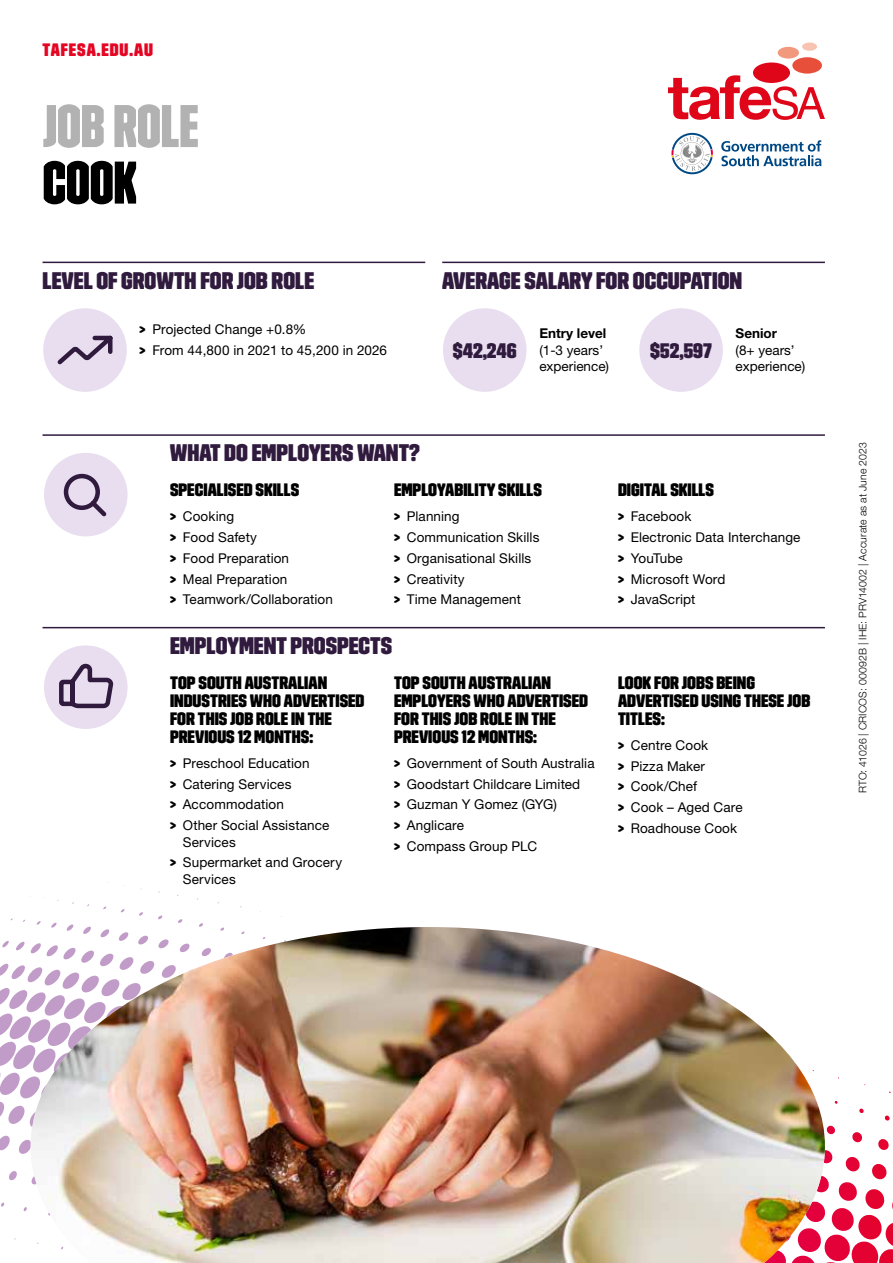
<style>
.page{position:relative;width:893px;height:1263px;background:#fff}
.page>*{position:absolute;margin:0;border:0;box-sizing:border-box;transform-origin:0 0}
.t1{font:60px "Trim Poster Lean";letter-spacing:-.005em;color:#b3b2b2}
.t2{font:60px "Trim Poster Lean";color:#000}
.t3{font:24px "Trim Poster Average";color:#301b3e}
.t4{font:21px "Trim Poster Average";color:#301b3e}
.t5{font:18px/18px "Trim Poster Average";color:#000}
.t6{font:18px "Trim Poster Average";letter-spacing:.05em;color:#e40523}
.t7{font:13.5px/20.7px "Helvetica Neue LT Std";letter-spacing:.01em;color:#000}
.t8{font:700 13.5px "Helvetica Neue LT Std";color:#000}
.t9{font:300 10.5px "Helvetica Neue LT Std";letter-spacing:.015em;color:#000}
.s1{font-family:"Trim Poster Average"}
</style>
<div class="page">
<svg style="left:10px;top:882px;width:272px;height:38px"></svg>
<hr style="left:43px;top:262px;width:382px;height:1px;background:#301b3e">
<hr style="left:442px;top:262px;width:383px;height:1px;background:#301b3e">
<div style="left:443px;top:308px;width:83px;height:84px;background:#e8deef;border-radius:50%"></div>
<div style="left:43px;top:308px;width:84px;height:84px;background:#e8deef;border-radius:50%"></div>
<svg style="left:57px;top:335px;width:56px;height:30px"></svg>
<div style="left:639px;top:308px;width:84px;height:84px;background:#e8deef;border-radius:50%"></div>
<img style="left:31px;top:927px;width:794px;height:336px">
<hr style="left:43px;top:434px;width:782px;height:2px;background:#301b3e">
<hr style="left:43px;top:627px;width:782px;height:1px;background:#301b3e">
<div style="left:44px;top:453px;width:84px;height:83px;background:#e8deef;border-radius:50%"></div>
<svg style="left:63px;top:473px;width:44px;height:44px"></svg>
<div style="left:44px;top:645px;width:84px;height:84px;background:#e8deef;border-radius:50%"></div>
<svg style="left:59px;top:663px;width:56px;height:66px"></svg>
<svg style="left:668px;top:75px;width:157px;height:45px"></svg>
<div style="left:753px;top:63px;width:37px;height:20px;background:#e00619;border-radius:50%"></div>
<div style="left:792px;top:57px;width:30px;height:17px;background:#e74f3a;border-radius:50%"></div>
<div style="left:778px;top:47px;width:21px;height:12px;background:#f1987d;border-radius:50%"></div>
<div style="left:802px;top:43px;width:15px;height:8px;background:#f8c4b1;border-radius:50%"></div>
<svg style="left:721px;top:140px;width:100px;height:26px"></svg>
<svg style="left:671px;top:133px;width:42px;height:41px"></svg>
<h3 class="t6" style="left:43px;top:41px;width:112px">TAFESA.EDU.AU</h3>
<h1 class="t1" style="left:43px;top:97px;width:158px">JOB ROLE</h1>
<h1 class="t2" style="left:43px;top:153px;width:96px">COOK</h1>
<h2 class="t3" style="left:43px;top:268px;width:273px">LEVEL OF GROWTH FOR JOB ROLE</h2>
<h2 class="t3" style="left:442px;top:268px;width:301px">AVERAGE SALARY FOR OCCUPATION</h2>
<p class="t8" style="left:539px;top:325px;width:69px">Entry level</p>
<p class="t7" style="left:539px;top:342px;width:71px;line-height:16.5px">(1-3 years’ experience)</p>
<p class="t7" style="left:140px;top:319px;width:249px"><span class="s1">&gt;</span> Projected Change +0.8%<br><span class="s1">&gt;</span> From 44,800 in 2021 to 45,200 in 2026</p>
<p class="t8" style="left:736px;top:325px;width:43px">Senior</p>
<p class="t7" style="left:736px;top:342px;width:71px;line-height:16.5px">(8+ years’ experience)</p>
<h3 class="t4" style="left:453px;top:340px;width:66px">$42,246</h3>
<h3 class="t4" style="left:650px;top:340px;width:63px">$52,597</h3>
<h2 class="t3" style="left:170px;top:441px;width:252px">WHAT DO EMPLOYERS WANT?</h2>
<h3 class="t5" style="left:170px;top:481px;width:131px">SPECIALISED SKILLS</h3>
<p class="t7" style="left:170px;top:506px;width:164px"><span class="s1">&gt;</span> Cooking<br><span class="s1">&gt;</span> Food Safety<br><span class="s1">&gt;</span> Food Preparation<br><span class="s1">&gt;</span> Meal Preparation<br><span class="s1">&gt;</span> Teamwork/Collaboration</p>
<h3 class="t5" style="left:394px;top:481px;width:149px">EMPLOYABILITY SKILLS</h3>
<p class="t7" style="left:394px;top:506px;width:147px"><span class="s1">&gt;</span> Planning<br><span class="s1">&gt;</span> Communication Skills <span class="s1">&gt;</span> Organisational Skills <span class="s1">&gt;</span> Creativity<br><span class="s1">&gt;</span> Time Management</p>
<h2 class="t3" style="left:170px;top:633px;width:223px">EMPLOYMENT PROSPECTS</h2>
<h3 class="t5" style="left:170px;top:674px;width:196px">TOP SOUTH AUSTRALIAN<br>INDUSTRIES WHO ADVERTISED<br>FOR THIS JOB ROLE IN THE<br>PREVIOUS 12 MONTHS:</h3>
<p class="t7" style="left:170px;top:753px;width:161px"><span class="s1">&gt;</span> Preschool Education<br><span class="s1">&gt;</span> Catering Services<br><span class="s1">&gt;</span> Accommodation<br><span class="s1">&gt;</span> Other Social Assistance</p>
<p class="t7" style="left:170px;top:831px;width:174px;text-indent:13px">Services<br><span class="s1">&gt;</span> Supermarket and Grocery</p>
<p class="t7" style="left:183px;top:869px;width:54px">Services</p>
<h3 class="t5" style="left:394px;top:674px;width:196px">TOP SOUTH AUSTRALIAN<br>EMPLOYERS WHO ADVERTISED<br>FOR THIS JOB ROLE IN THE<br>PREVIOUS 12 MONTHS:</h3>
<p class="t7" style="left:394px;top:753px;width:202px"><span class="s1">&gt;</span> Government of South Australia <span class="s1">&gt;</span> Goodstart Childcare Limited<br><span class="s1">&gt;</span> Guzman Y Gomez (GYG)<br><span class="s1">&gt;</span> Anglicare<br><span class="s1">&gt;</span> Compass Group PLC</p>
<h3 class="t5" style="left:618px;top:481px;width:97px">DIGITAL SKILLS</h3>
<p class="t7" style="left:618px;top:506px;width:184px"><span class="s1">&gt;</span> Facebook<br><span class="s1">&gt;</span> Electronic Data Interchange <span class="s1">&gt;</span> YouTube<br><span class="s1">&gt;</span> Microsoft Word<br><span class="s1">&gt;</span> JavaScript</p>
<h3 class="t5" style="left:618px;top:674px;width:194px">LOOK FOR JOBS BEING<br>ADVERTISED USING THESE JOB<br>TITLES:</h3>
<p class="t7" style="left:618px;top:735px;width:126px"><span class="s1">&gt;</span> Centre Cook<br><span class="s1">&gt;</span> Pizza Maker<br><span class="s1">&gt;</span> Cook/Chef<br><span class="s1">&gt;</span> Cook – Aged Care <span class="s1">&gt;</span> Roadhouse Cook</p>
<p class="t9" style="left:856px;top:793px;width:353px;rotate:-90deg">RTO: 41026 | CRICOS: 00092B | IHE: PRV14002 | Accurate as at June 2023</p>
</div>
